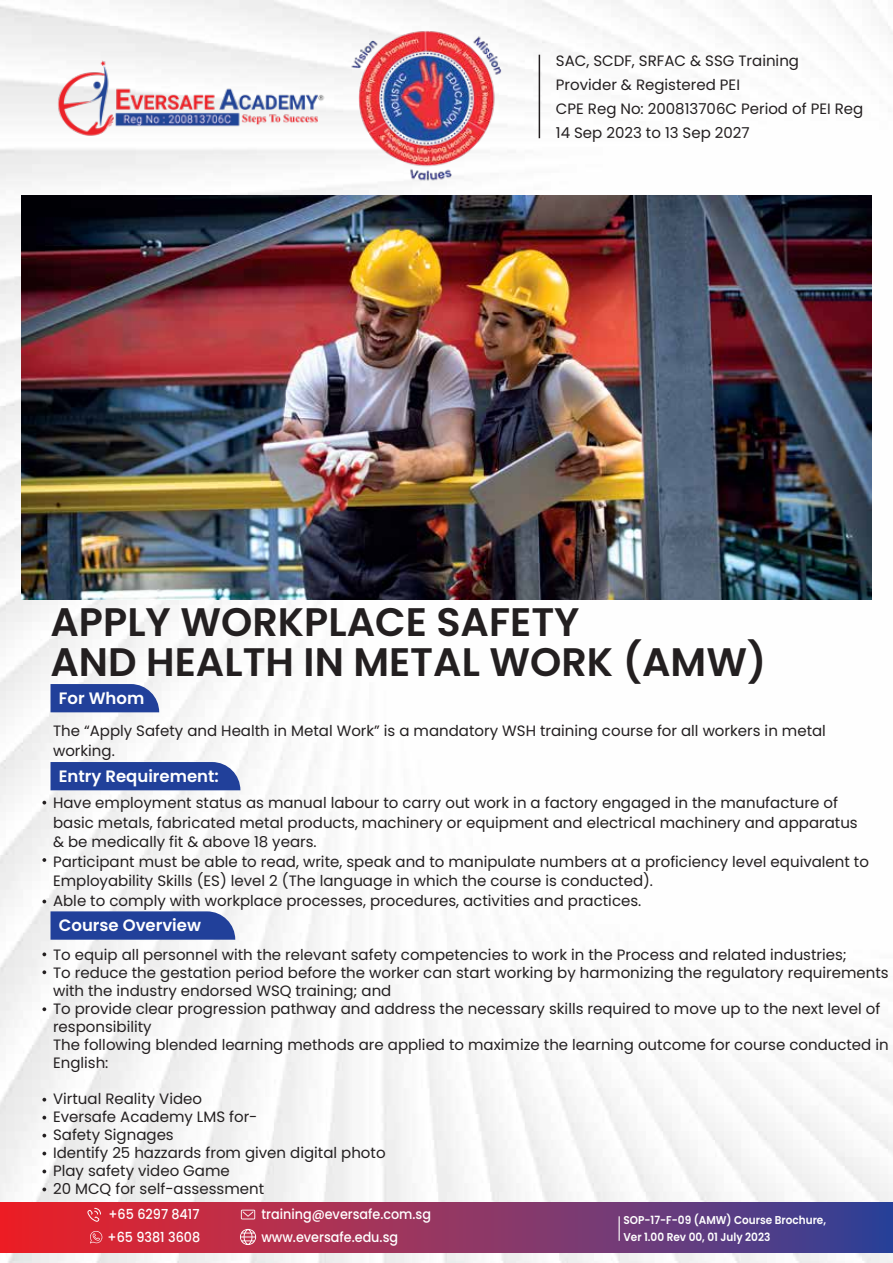
<style>
.page{position:relative;width:893px;height:1263px;background:#fff}
.page>*{position:absolute;margin:0;border:0;box-sizing:border-box;transform-origin:0 0}
.t1{font:600 39.75px/40.5px "Poppins";color:#231f20}
.t2{font:600 16.5px "Poppins";color:#fff}
.t3{font:15px/18px "Poppins";color:#231f20}
.t4{font:500 13.8px/23.2px "Poppins";color:#fff;scale:.93 1}
.t5{font:600 11.4px/16.5px "Poppins";color:#fff;scale:.93 1}
</style>
<div class="page">
<img style="left:0;top:0;width:893px;height:1263px">
<svg style="left:51px;top:684px;width:108px;height:28px;background:#2d4a9f"></svg>
<div style="left:51px;top:762px;width:189px;height:28px;background:#21409a"></div>
<svg style="left:51px;top:911px;width:184px;height:29px;background:#2c499e"></svg>
<hr style="left:539px;top:55px;width:1px;height:83px;background:#231f20">
<img style="left:333px;top:14px;width:191px;height:173px">
<div style="left:0;top:1203px;width:893px;height:49px;background:linear-gradient(to right,#f02429,#35449a)"></div>
<svg style="left:240px;top:1229px;width:16px;height:16px"></svg>
<svg style="left:241px;top:1210px;width:14px;height:9px"></svg>
<svg style="left:87px;top:1208px;width:14px;height:14px"></svg>
<svg style="left:619px;top:1216px;width:1px;height:25px"></svg>
<svg style="left:90px;top:1230px;width:12px;height:13px"></svg>
<svg style="left:42px;top:801px;width:4px;height:3px"></svg>
<svg style="left:42px;top:900px;width:4px;height:3px"></svg>
<svg style="left:42px;top:952px;width:4px;height:4px"></svg>
<svg style="left:42px;top:970px;width:4px;height:4px"></svg>
<svg style="left:42px;top:1007px;width:4px;height:4px"></svg>
<svg style="left:42px;top:1098px;width:4px;height:3px"></svg>
<svg style="left:42px;top:1116px;width:4px;height:3px"></svg>
<svg style="left:42px;top:1134px;width:4px;height:3px"></svg>
<svg style="left:42px;top:1151px;width:4px;height:4px"></svg>
<svg style="left:42px;top:1169px;width:4px;height:4px"></svg>
<svg style="left:42px;top:1187px;width:4px;height:4px"></svg>
<svg style="left:42px;top:858px;width:4px;height:4px"></svg>
<img style="left:22px;top:195px;width:849px;height:404px">
<img style="left:52px;top:54px;width:279px;height:85px">
<p class="t3" style="left:556px;top:49px;width:309px;line-height:24px">SAC, SCDF, SRFAC &amp; SSG Training<br>Provider &amp; Registered PEI<br>CPE Reg No: 200813706C Period of PEI Reg<br>14 Sep 2023 to 13 Sep 2027</p>
<h1 class="t1" style="left:51px;top:602px;width:717px">APPLY WORKPLACE SAFETY<br>AND HEALTH IN METAL WORK (AMW)</h1>
<p class="t2" style="left:59px;top:689px;width:87px">For Whom</p>
<p class="t3" style="left:53px;top:721px;width:774px;line-height:19.5px">The “Apply Safety and Health in Metal Work” is a mandatory WSH training course for all workers in metal working.</p>
<p class="t2" style="left:59px;top:766px;width:162px">Entry Requirement:</p>
<p class="t3" style="left:53px;top:793px;width:817px;line-height:19.5px">Have employment status as manual labour to carry out work in a factory engaged in the manufacture of basic metals, fabricated metal products, machinery or equipment and electrical machinery and apparatus &amp; be medically fit &amp; above 18 years.<br>Participant must be able to read, write, speak and to manipulate numbers at a proficiency level equivalent to Employability Skills (ES) level 2 (The language in which the course is conducted).<br>Able to comply with workplace processes, procedures, activities and practices.</p>
<p class="t2" style="left:59px;top:916px;width:144px">Course Overview</p>
<p class="t3" style="left:53px;top:946px;width:837px">To equip all personnel with the relevant safety competencies to work in the Process and related industries;<br>To reduce the gestation period before the worker can start working by harmonizing the regulatory requirements with the industry endorsed WSQ training; and<br>To provide clear progression pathway and address the necessary skills required to move up to the next level of responsibility<br>The following blended learning methods are applied to maximize the learning outcome for course conducted in English:</p>
<p class="t3" style="left:53px;top:1090px;width:334px">Virtual Reality Video<br>Eversafe Academy LMS for-<br>Safety Signages<br>Identify 25 hazzards from given digital photo<br>Play safety video Game<br>20 MCQ for self-assessment</p>
<p class="t4" style="left:108px;top:1202px;width:101px">+65 6297 8417 +65 9381 3608</p>
<p class="t4" style="left:261px;top:1202px;width:184px">training@eversafe.com.sg www.eversafe.edu.sg</p>
<p class="t5" style="left:623px;top:1212px;width:219px">SOP-17-F-09 (AMW) Course Brochure,<br>Ver 1.00 Rev 00, 01 July 2023</p>
</div>
